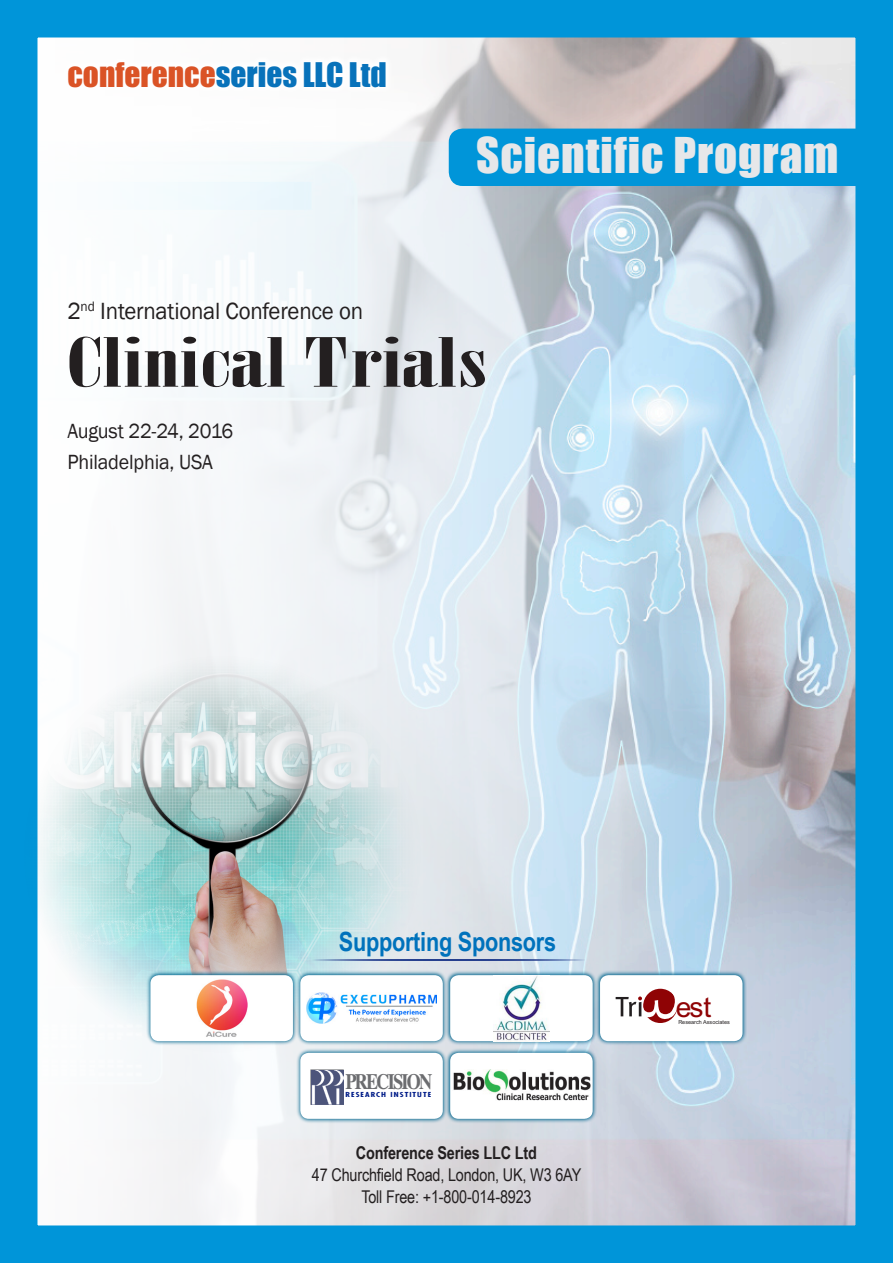
<style>
.page{position:relative;width:893px;height:1263px;background:#fff}
.page>*{position:absolute;margin:0;border:0;box-sizing:border-box;transform-origin:0 0}
.t1{font:67.5px "Onyx";color:#231f20;scale:1.84 1}
.t2{font:45.3px "Impact";letter-spacing:.02em;color:#e6e7e9}
.t3{font:31.35px "Impact";color:#0872ba}
.t4{font:28.2px "Arial";color:#8f0305}
.t5{font:700 26.4px "Arial Narrow";letter-spacing:-.01em;color:#0072bc}
.t6{font:24.15px "Franklin Gothic";letter-spacing:-.01em;color:#231f20;scale:.95 1}
.t7{font:21.6px "CHARLESTON Regular";letter-spacing:-.09em;color:#6c6d70;scale:.83 1}
.t8{font:21.15px "Franklin Gothic";letter-spacing:-.01em;color:#231f20;scale:.95 1}
.t9{font:17.55px "Arial Narrow";letter-spacing:-.01em;color:#231f20}
.t10{font:700 17.55px "Arial Narrow";letter-spacing:-.01em;color:#231f20}
.t11{font:6.75px "FERRARA Regular";letter-spacing:.11em;color:#001c88;scale:1.32 1}
.t12{font:5.55px "Arial";color:#231f20}
.s1{color:#da5326}
</style>
<div class="page">
<img style="left:142px;top:39px;width:712px;height:1185px">
<div style="left:0;top:0;width:893px;height:1263px;border:38px solid #0095d9"></div>
<div style="left:449px;top:129px;width:442px;height:57px;background:#0095d9;border-radius:14px"></div>
<div style="left:60px;top:53px;width:333px;height:42px;background:#fff"></div>
<img style="left:23px;top:655px;width:398px;height:398px">
<hr style="left:310px;top:959px;width:275px;height:1px;background:#253f8e">
<svg style="left:146px;top:970px;width:150px;height:75px"></svg>
<div style="left:150px;top:975px;width:143px;height:66px;background:#fff;border-radius:9px"></div>
<img style="left:196px;top:979px;width:51px;height:58px">
<svg style="left:296px;top:970px;width:150px;height:75px"></svg>
<div style="left:300px;top:975px;width:143px;height:66px;background:#fff;border-radius:9px"></div>
<img style="left:307px;top:992px;width:129px;height:32px">
<svg style="left:446px;top:970px;width:149px;height:75px"></svg>
<div style="left:450px;top:975px;width:143px;height:66px;background:#fff;border-radius:9px"></div>
<img style="left:493px;top:975px;width:56px;height:66px">
<svg style="left:595px;top:970px;width:152px;height:75px"></svg>
<div style="left:600px;top:975px;width:142px;height:66px;background:#fff;border-radius:9px"></div>
<div style="left:643px;top:989px;width:34px;height:34px;background:#8f0305;border-radius:50%"></div>
<svg style="left:616px;top:991px;width:62px;height:29px"></svg>
<svg style="left:296px;top:1048px;width:150px;height:75px"></svg>
<div style="left:300px;top:1053px;width:143px;height:66px;background:#fff;border-radius:9px"></div>
<div style="left:311px;top:1069px;width:33px;height:36px;border:1px solid #6c6d70"></div>
<img style="left:311px;top:1071px;width:32px;height:33px">
<svg style="left:446px;top:1048px;width:151px;height:75px"></svg>
<div style="left:450px;top:1053px;width:143px;height:66px;background:#fff;border-radius:9px"></div>
<img style="left:453px;top:1070px;width:138px;height:31px">
<p class="t3" style="left:67px;top:50px;width:321px"><span class="s1">conference</span>series LLC Ltd</p>
<p class="t6" style="left:67px;top:296px;width:313px">2<sup>nd</sup> International Conference on</p>
<p class="t2" style="left:476px;top:120px;width:364px">Scientific Program</p>
<p class="t1" style="left:67px;top:324px;width:229px">Clinical Trials</p>
<p class="t8" style="left:67px;top:418px;width:176px">August 22-24, 2016</p>
<p class="t8" style="left:67px;top:448px;width:155px">Philadelphia, USA</p>
<p class="t5" style="left:339px;top:922px;width:219px">Supporting Sponsors</p>
<p class="t7" style="left:345px;top:1067px;width:106px">PRECISION</p>
<p class="t11" style="left:346px;top:1090px;width:66px">RESEARCH INSTITUTE</p>
<p class="t10" style="left:356px;top:1139px;width:183px">Conference Series LLC Ltd</p>
<p class="t9" style="left:312px;top:1162px;width:271px">47 Churchfield Road, London, UK, W3 6AY</p>
<p class="t9" style="left:361px;top:1184px;width:172px">Toll Free: +1-800-014-8923</p>
<p class="t4" style="left:676px;top:988px;width:37px">est</p>
<p class="t12" style="left:678px;top:1018px;width:53px">Research Associates</p>
</div>
